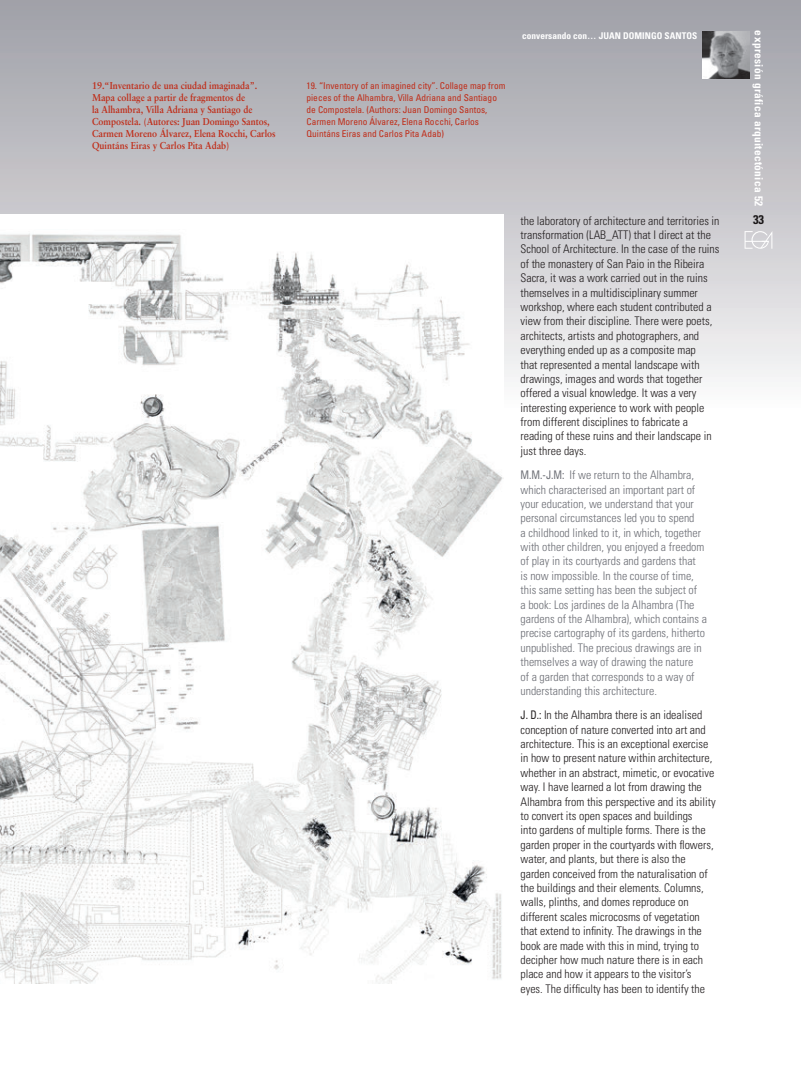
<style>
.page{position:relative;width:801px;height:1085px;background:#fff}
.page>*{position:absolute;margin:0;border:0;box-sizing:border-box;transform-origin:0 0}
.t1{font:700 condensed 12.5px "Univers";color:#231f20}
.t2{font:300 condensed 11.88px/14.4px "Univers";color:#231f20}
.t3{font:300 condensed 11.88px/14.4px "Univers";color:#6c6e75}
.t4{font:700 condensed 11.25px "Univers";letter-spacing:.03em;color:#fff}
.t5{font:700 10px/12px "Sabon";color:#c02d19;scale:.9 1}
.t6{font:condensed 9.38px/12px "Univers";color:#c02d19}
.t7{font:700 condensed 9.25px "Univers";letter-spacing:.005em;color:#fff}
.s1{font-weight:400}
</style>
<div class="page">
<div style="left:0;top:0;width:801px;height:411px;background:linear-gradient(to bottom,#9d9da5,#faf9fa)"></div>
<svg style="left:744px;top:231px;width:28px;height:18px"></svg>
<img style="left:0;top:214px;width:503px;height:769px">
<img style="left:703px;top:32px;width:46px;height:46px">
<p class="t5" style="left:92px;top:80px;width:205px">19.“Inventario de una ciudad imaginada”.<br>Mapa collage a partir de fragmentos de<br>la Alhambra, Villa Adriana y Santiago de Compostela. (Autores: Juan Domingo Santos, Carmen Moreno Álvarez, Elena Rocchi, Carlos Quintáns Eiras y Carlos Pita Adab)</p>
<p class="t6" style="left:306px;top:80px;width:200px">19. “Inventory of an imagined city”. Collage map from pieces of the Alhambra, Villa Adriana and Santiago de Compostela. (Authors: Juan Domingo Santos, Carmen Moreno Álvarez, Elena Rocchi, Carlos Quintáns Eiras and Carlos Pita Adab)</p>
<p class="t7" style="left:522px;top:30px;width:176px">conversando con... JUAN DOMINGO SANTOS</p>
<p class="t2" style="left:520px;top:213px;width:200px">the laboratory of architecture and territories in transformation (LAB_ATT) that I direct at the School of Architecture. In the case of the ruins of the monastery of San Paio in the Ribeira Sacra, it was a work carried out in the ruins themselves in a multidisciplinary summer workshop, where each student contributed a view from their discipline. There were poets, architects, artists and photographers, and everything ended up as a composite map<br>that represented a mental landscape with drawings, images and words that together offered a visual knowledge. It was a very interesting experience to work with people from different disciplines to fabricate a reading of these ruins and their landscape in just three days.</p>
<p class="t3" style="left:520px;top:467px;width:188px"><span class="s1">M.M.-J.M:</span> If we return to the Alhambra, which characterised an important part of your education, we understand that your personal circumstances led you to spend<br>a childhood linked to it, in which, together with other children, you enjoyed a freedom of play in its courtyards and gardens that<br>is now impossible. In the course of time, this same setting has been the subject of<br>a book: Los jardines de la Alhambra (The gardens of the Alhambra), which contains a precise cartography of its gardens, hitherto unpublished. The precious drawings are in themselves a way of drawing the nature<br>of a garden that corresponds to a way of understanding this architecture.</p>
<p class="t2" style="left:520px;top:707px;width:197px"><span class="s1">J. D.:</span> In the Alhambra there is an idealised conception of nature converted into art and architecture. This is an exceptional exercise in how to present nature within architecture, whether in an abstract, mimetic, or evocative way. I have learned a lot from drawing the Alhambra from this perspective and its ability to convert its open spaces and buildings<br>into gardens of multiple forms. There is the garden proper in the courtyards with flowers, water, and plants, but there is also the garden conceived from the naturalisation of the buildings and their elements. Columns, walls, plinths, and domes reproduce on different scales microcosms of vegetation that extend to infinity. The drawings in the book are made with this in mind, trying to decipher how much nature there is in each place and how it appears to the visitor’s eyes. The difficulty has been to identify the</p>
<p class="t4" style="left:765px;top:30px;width:177px;rotate:90deg">expresión gráfica arquitectónica 52</p>
<p class="t1" style="left:753px;top:212px;width:13px">33</p>
</div>
